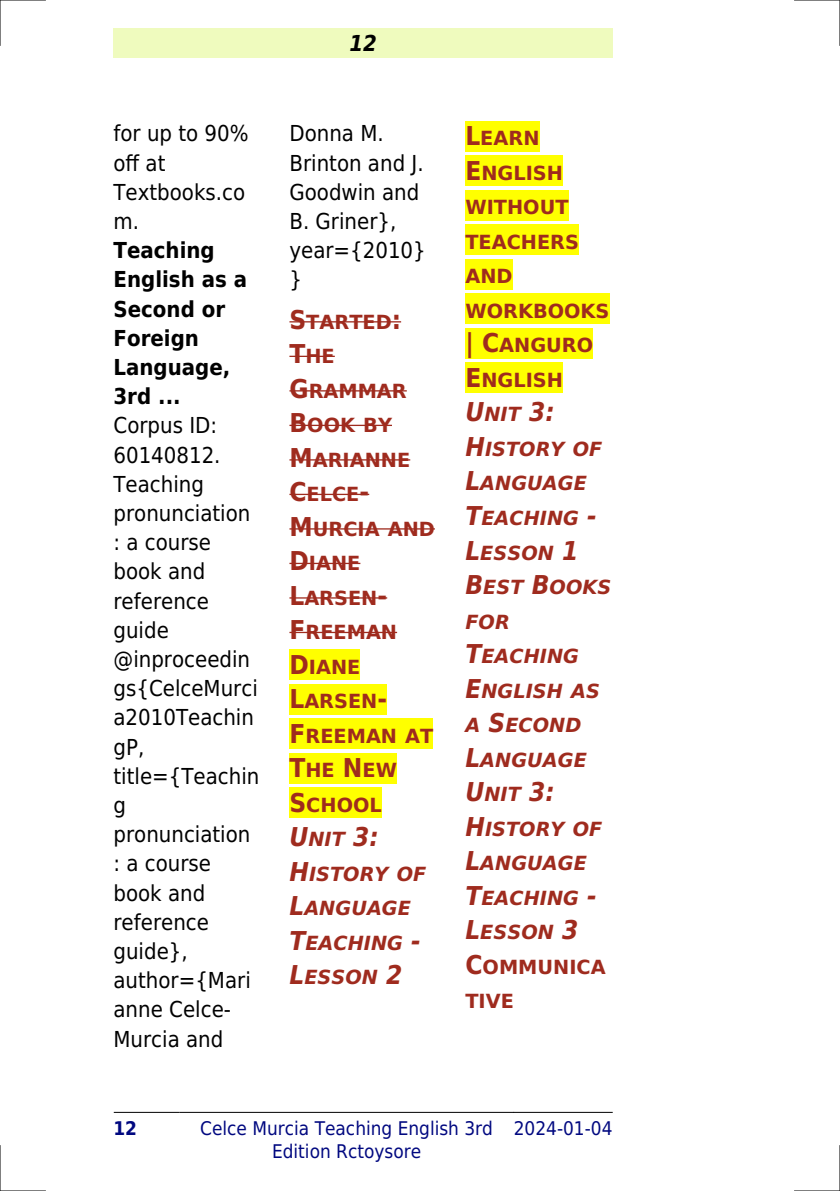
<style>
.page{position:relative;width:840px;height:1191px;background:#fff}
.page>*{position:absolute;margin:0;border:0;box-sizing:border-box;transform-origin:0 0}
.t1{font:italic 700 26px "DejaVu Sans Condensed";color:#9f2b1e}
.t2{font:22px/29.2px "DejaVu Sans Condensed";color:#000}
.t3{font:700 22px/29.2px "DejaVu Sans Condensed";color:#000}
.t4{font:italic 700 22px "DejaVu Sans Condensed";color:#000}
.t5{font:italic 700 19.6px/34.6px "DejaVu Sans Condensed";color:#9f2b1e;scale:1.1 1}
.t6{font:700 19.6px/34.6px "DejaVu Sans Condensed";color:#9f2b1e;scale:1.1 1}
.t7{font:18.8px/22.6px "DejaVu Sans Condensed";color:#000880;text-align:center}
.t8{font:700 18.8px "DejaVu Sans Condensed";color:#000880}
.s1{font-size:26px}
.s2{font-size:19.6px}
.s3{font-style:normal;font-size:26px}
.s4{font-style:normal}
</style>
<div class="page">
<div style="left:113px;top:28px;width:499px;height:30px;background:#effbbe"></div>
<hr style="left:114px;top:1112px;width:65px;height:1px;background:#000">
<hr style="left:180px;top:1112px;width:333px;height:1px;background:#000">
<hr style="left:514px;top:1112px;width:98px;height:1px;background:#000">
<hr style="left:289px;top:321px;width:112px;height:1px;background:#9f2b1e">
<hr style="left:289px;top:356px;width:45px;height:1px;background:#9f2b1e">
<hr style="left:289px;top:390px;width:117px;height:1px;background:#9f2b1e">
<hr style="left:289px;top:425px;width:103px;height:1px;background:#9f2b1e">
<hr style="left:289px;top:459px;width:121px;height:1px;background:#9f2b1e">
<hr style="left:289px;top:494px;width:80px;height:1px;background:#9f2b1e">
<hr style="left:289px;top:528px;width:145px;height:1px;background:#9f2b1e">
<hr style="left:289px;top:563px;width:71px;height:1px;background:#9f2b1e">
<hr style="left:289px;top:597px;width:98px;height:1px;background:#9f2b1e">
<hr style="left:289px;top:632px;width:108px;height:1px;background:#9f2b1e">
<div style="left:289px;top:649px;width:71px;height:31px;background:#ff0"></div>
<div style="left:289px;top:684px;width:98px;height:30px;background:#ff0"></div>
<div style="left:289px;top:718px;width:144px;height:31px;background:#ff0"></div>
<div style="left:289px;top:753px;width:108px;height:30px;background:#ff0"></div>
<div style="left:289px;top:787px;width:92px;height:31px;background:#ff0"></div>
<div style="left:465px;top:121px;width:74px;height:30px;background:#ff0"></div>
<div style="left:465px;top:156px;width:97px;height:30px;background:#ff0"></div>
<div style="left:465px;top:190px;width:103px;height:30px;background:#ff0"></div>
<div style="left:465px;top:225px;width:113px;height:30px;background:#ff0"></div>
<div style="left:465px;top:259px;width:47px;height:30px;background:#ff0"></div>
<div style="left:465px;top:294px;width:144px;height:30px;background:#ff0"></div>
<div style="left:465px;top:328px;width:128px;height:30px;background:#ff0"></div>
<div style="left:465px;top:363px;width:97px;height:30px;background:#ff0"></div>
<hr style="left:0;top:0;width:45px;height:1px;background:#000">
<hr style="left:794px;top:0;width:45px;height:1px;background:#000">
<hr style="left:0;top:1190px;width:45px;height:1px;background:#000">
<hr style="left:794px;top:1190px;width:45px;height:1px;background:#000">
<hr style="left:0;top:0;width:1px;height:45px;background:#000">
<hr style="left:0;top:1145px;width:1px;height:46px;background:#000">
<hr style="left:839px;top:0;width:1px;height:45px;background:#000">
<hr style="left:839px;top:1145px;width:1px;height:46px;background:#000">
<p class="t2" style="left:113px;top:119px;width:137px">for up to 90% off at<br>Textbooks.co m.</p>
<p class="t3" style="left:113px;top:236px;width:135px">Teaching<br>English as a<br>Second or<br>Foreign<br>Language,<br>3rd ...</p>
<p class="t2" style="left:113px;top:411px;width:147px">Corpus ID:<br>60140812.<br>Teaching pronunciation : a course book and reference guide @inproceedin gs{CelceMurci a2010Teachin gP, title={Teachin g pronunciation : a course book and reference guide}, author={Mari anne Celce-<br>Murcia and</p>
<p class="t4" style="left:349px;top:30px;width:29px">12</p>
<p class="t2" style="left:289px;top:119px;width:138px">Donna M.<br>Brinton and J.<br>Goodwin and<br>B. Griner}, year={2010} }</p>
<p class="t6" style="left:289px;top:304px;width:134px"><span class="s1">S</span>TARTED<span class="s1">:<br>T</span>HE<br><span class="s1">G</span>RAMMAR<br><span class="s1">B</span>OOK BY<br><span class="s1">M</span>ARIANNE<br><span class="s1">C</span>ELCE<span class="s1">-<br>M</span>URCIA AND<br><span class="s1">D</span>IANE<br><span class="s1">L</span>ARSEN<span class="s1">-<br>F</span>REEMAN<br><span class="s1">D</span>IANE<br><span class="s1">L</span>ARSEN<span class="s1">-<br>F</span>REEMAN AT<br><span class="s1">T</span>HE <span class="s1">N</span>EW<br><span class="s1">S</span>CHOOL</p>
<p class="t1" style="left:289px;top:822px;width:91px">U<span class="s2">NIT</span> 3:</p>
<p class="t5" style="left:289px;top:856px;width:126px"><span class="s1">H</span>ISTORY OF<br><span class="s1">L</span>ANGUAGE<br><span class="s1">T</span>EACHING <span class="s1">-<br>L</span>ESSON <span class="s1">2</span></p>
<p class="t6" style="left:465px;top:121px;width:132px"><span class="s1">L</span>EARN<br><span class="s1">E</span>NGLISH<br>WITHOUT<br>TEACHERS<br>AND<br>WORKBOOKS <span class="s1">| C</span>ANGURO<br><span class="s1">E</span>NGLISH</p>
<p class="t1" style="left:465px;top:397px;width:91px">U<span class="s2">NIT</span> 3:</p>
<p class="t5" style="left:465px;top:432px;width:134px"><span class="s1">H</span>ISTORY OF<br><span class="s1">L</span>ANGUAGE<br><span class="s1">T</span>EACHING <span class="s1">-<br>L</span>ESSON <span class="s1">1<br>B</span>EST <span class="s1">B</span>OOKS<br>FOR<br><span class="s1">T</span>EACHING<br><span class="s1">E</span>NGLISH AS<br>A <span class="s1">S</span>ECOND<br><span class="s1">L</span>ANGUAGE</p>
<p class="t1" style="left:465px;top:777px;width:91px">U<span class="s2">NIT</span> 3:</p>
<p class="t5" style="left:465px;top:811px;width:129px"><span class="s1">H</span>ISTORY OF<br><span class="s1">L</span>ANGUAGE<br><span class="s1">T</span>EACHING <span class="s1">-<br>L</span>ESSON <span class="s1">3<br></span><span class="s3">C</span><span class="s4">OMMUNICA<br>TIVE</span></p>
<p class="t8" style="left:113px;top:1117px;width:25px">12</p>
<p class="t7" style="left:200px;top:1117px;width:294px">Celce Murcia Teaching English 3rd<br>Edition Rctoysore</p>
<p class="t7" style="left:513px;top:1117px;width:100px">2024-01-04</p>
</div>
